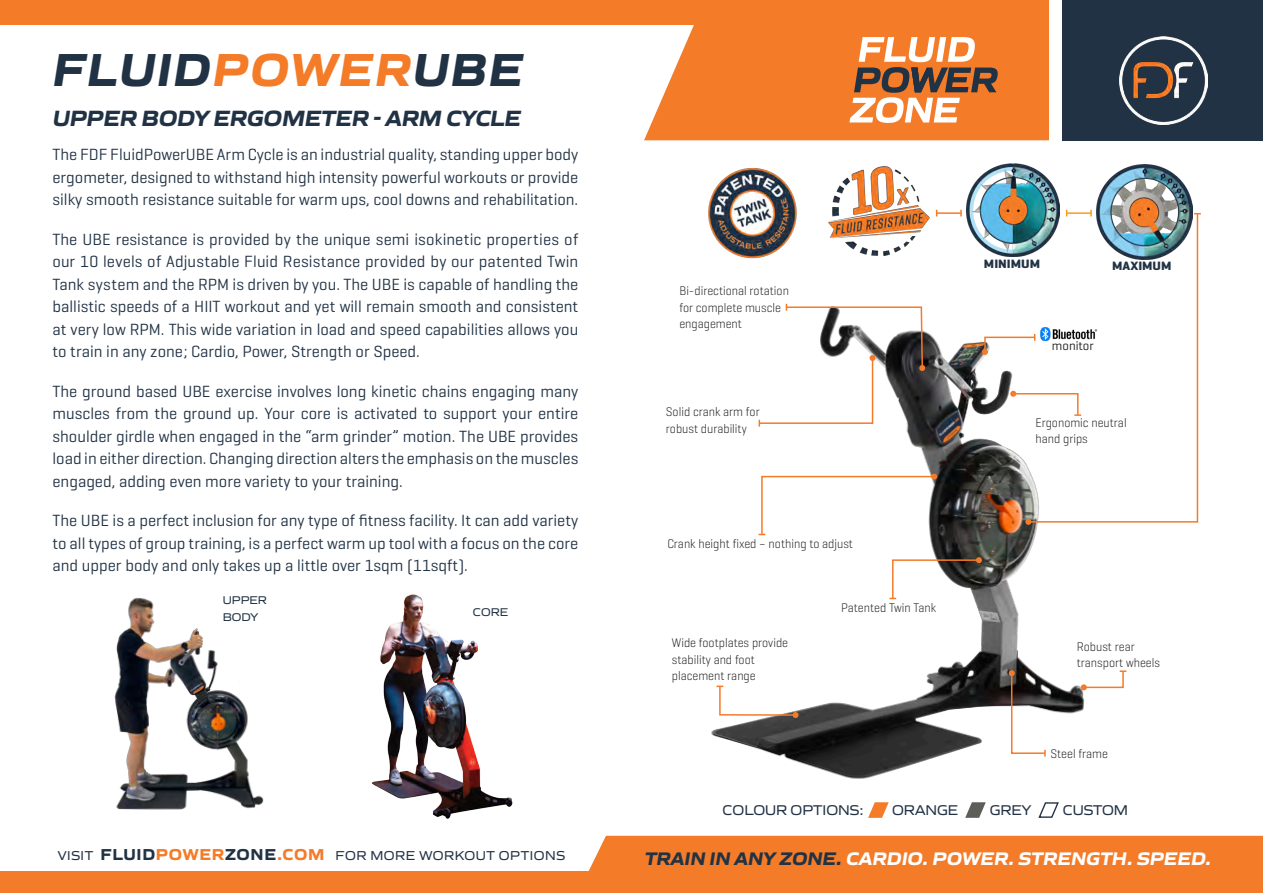
<style>
.page{position:relative;width:1263px;height:893px;background:#fff}
.page>*{position:absolute;margin:0;border:0;box-sizing:border-box;transform-origin:0 0}
.t1{font:italic 700 47.7px "Gomme Sans";letter-spacing:.03em;color:#213244}
.t2{font:italic 700 22.8px "Gomme Sans";letter-spacing:-.01em;color:#213244}
.t3{font:italic 700 18.75px "Gomme Sans";color:#fff}
.body_paragraph{font:16.5px/22.5px "Geogrotesque";color:#213244;text-align:justify}
.body_paragraph-2{font:14.55px "Gomme Sans";color:#213244}
.body_paragraph-3{font:13.35px "Gomme Sans";letter-spacing:.04em;color:#213244}
.body_paragraph-4{font:12.75px/16.5px "Geogrotesque";color:#231f20;scale:.94 1}
.Paragraph_Style_1{font:12.75px "Geogrotesque";color:#231f20;scale:.94 1}
.Paragraph_Style_1-2{font:12.75px "Geogrotesque";color:#231f20}
.Paragraph_Style_1-3{font:800 12.3px "Geogrotesque";color:#213244;scale:1.11 1}
.body_paragraph-5{font:11.55px/16.6px "Gomme Sans";color:#213244}
.s1{color:#f47b28}
.s2{font-weight:700;font-size:16.35px}
.s3{font-weight:700;font-size:16.35px;color:#f47b28}
.s4{color:#213244}
</style>
<div class="page">
<svg style="left:644px;top:0;width:405px;height:140px;background:#f48538"></svg>
<img style="left:711px;top:303px;width:374px;height:476px">
<div style="left:1063px;top:0;width:200px;height:140px;background:#213244"></div>
<svg style="left:849px;top:37px;width:149px;height:86px"></svg>
<svg style="left:716px;top:685px;width:82px;height:33px"></svg>
<svg style="left:1027px;top:212px;width:172px;height:311px"></svg>
<svg style="left:1025px;top:519px;width:6px;height:6px"></svg>
<svg style="left:758px;top:304px;width:167px;height:123px"></svg>
<svg style="left:982px;top:334px;width:54px;height:21px"></svg>
<svg style="left:1010px;top:391px;width:71px;height:26px"></svg>
<svg style="left:758px;top:474px;width:179px;height:62px"></svg>
<svg style="left:1081px;top:670px;width:45px;height:20px"></svg>
<svg style="left:889px;top:557px;width:93px;height:43px"></svg>
<svg style="left:868px;top:802px;width:21px;height:16px"></svg>
<svg style="left:965px;top:802px;width:21px;height:16px"></svg>
<svg style="left:1038px;top:802px;width:21px;height:16px"></svg>
<img style="left:1119px;top:36px;width:88px;height:88px">
<img style="left:114px;top:597px;width:150px;height:213px">
<img style="left:372px;top:594px;width:141px;height:225px">
<svg style="left:1009px;top:670px;width:37px;height:87px"></svg>
<div style="left:0;top:0;width:1044px;height:25px;background:#f47b28"></div>
<svg style="left:0;top:836px;width:1263px;height:57px;fill:#f47b28"></svg>
<div style="left:0;top:872px;width:617px;height:21px;background:#f47b28"></div>
<img style="left:829px;top:167px;width:101px;height:89px">
<img style="left:966px;top:163px;width:94px;height:94px">
<img style="left:1096px;top:164px;width:96px;height:95px">
<hr style="left:937px;top:212px;width:24px;height:2px;background:#f47b28">
<hr style="left:1067px;top:212px;width:24px;height:2px;background:#f89c1c">
<img style="left:708px;top:168px;width:89px;height:90px">
<img style="left:1040px;top:327px;width:57px;height:14px">
<p class="t1" style="left:53px;top:32px;width:472px">FLUID<span class="s1">POWER</span>UBE</p>
<p class="t2" style="left:53px;top:100px;width:470px">UPPER BODY ERGOMETER - ARM CYCLE</p>
<p class="body_paragraph" style="left:53px;top:143px;width:527px">The FDF FluidPowerUBE Arm Cycle is an industrial quality, standing upper body ergometer, designed to withstand high intensity powerful workouts or provide silky smooth resistance suitable for warm ups, cool downs and rehabilitation.</p>
<p class="body_paragraph" style="left:53px;top:227px;width:527px">The UBE resistance is provided by the unique semi isokinetic properties of our 10 levels of Adjustable Fluid Resistance provided by our patented Twin Tank system and the RPM is driven by you. The UBE is capable of handling the ballistic speeds of a HIIT workout and yet will remain smooth and consistent at very low RPM. This wide variation in load and speed capabilities allows you to train in any zone; Cardio, Power, Strength or Speed.</p>
<p class="body_paragraph" style="left:53px;top:379px;width:527px">The ground based UBE exercise involves long kinetic chains engaging many muscles from the ground up. Your core is activated to support your entire shoulder girdle when engaged in the “arm grinder” motion. The UBE provides load in either direction. Changing direction alters the emphasis on the muscles engaged, adding even more variety to your training.</p>
<p class="body_paragraph" style="left:53px;top:509px;width:527px">The UBE is a perfect inclusion for any type of fitness facility. It can add variety to all types of group training, is a perfect warm up tool with a focus on the core and upper body and only takes up a little over 1sqm (11sqft).</p>
<p class="body_paragraph-5" style="left:223px;top:591px;width:46px">UPPER<br>BODY</p>
<p class="body_paragraph-5" style="left:473px;top:603px;width:37px">CORE</p>
<p class="body_paragraph-3" style="left:58px;top:845px;width:509px">VISIT <span class="s2">FLUID</span><span class="s3">POWER</span><span class="s2">ZONE</span><span class="s3">.COM</span> FOR MORE WORKOUT OPTIONS</p>
<p class="body_paragraph-4" style="left:679px;top:282px;width:118px">Bi-directional rotation for complete muscle engagement</p>
<p class="body_paragraph-4" style="left:666px;top:403px;width:101px">Solid crank arm for robust durability</p>
<p class="body_paragraph-4" style="left:667px;top:535px;width:199px">Crank height fixed – nothing to adjust</p>
<p class="body_paragraph-4" style="left:841px;top:599px;width:103px">Patented Twin Tank</p>
<p class="Paragraph_Style_1-3" style="left:984px;top:257px;width:52px">MINIMUM</p>
<p class="Paragraph_Style_1-3" style="left:1112px;top:258px;width:55px">MAXIMUM</p>
<p class="Paragraph_Style_1-2" style="left:1052px;top:337px;width:43px">monitor</p>
<p class="body_paragraph-4" style="left:1035px;top:414px;width:98px">Ergonomic neutral hand grips</p>
<p class="body_paragraph-4" style="left:672px;top:634px;width:125px">Wide footplates provide stability and foot placement range</p>
<p class="body_paragraph-4" style="left:1077px;top:638px;width:90px">Robust rear transport wheels</p>
<p class="Paragraph_Style_1" style="left:1050px;top:745px;width:63px">Steel frame</p>
<p class="body_paragraph-2" style="left:723px;top:799px;width:143px">COLOUR OPTIONS:</p>
<p class="body_paragraph-2" style="left:892px;top:799px;width:68px">ORANGE</p>
<p class="body_paragraph-2" style="left:990px;top:799px;width:43px">GREY</p>
<p class="body_paragraph-2" style="left:1063px;top:799px;width:67px">CUSTOM</p>
<p class="t3" style="left:645px;top:843px;width:568px"><span class="s4">TRAIN IN ANY ZONE.</span> CARDIO. POWER. STRENGTH. SPEED.</p>
</div>
